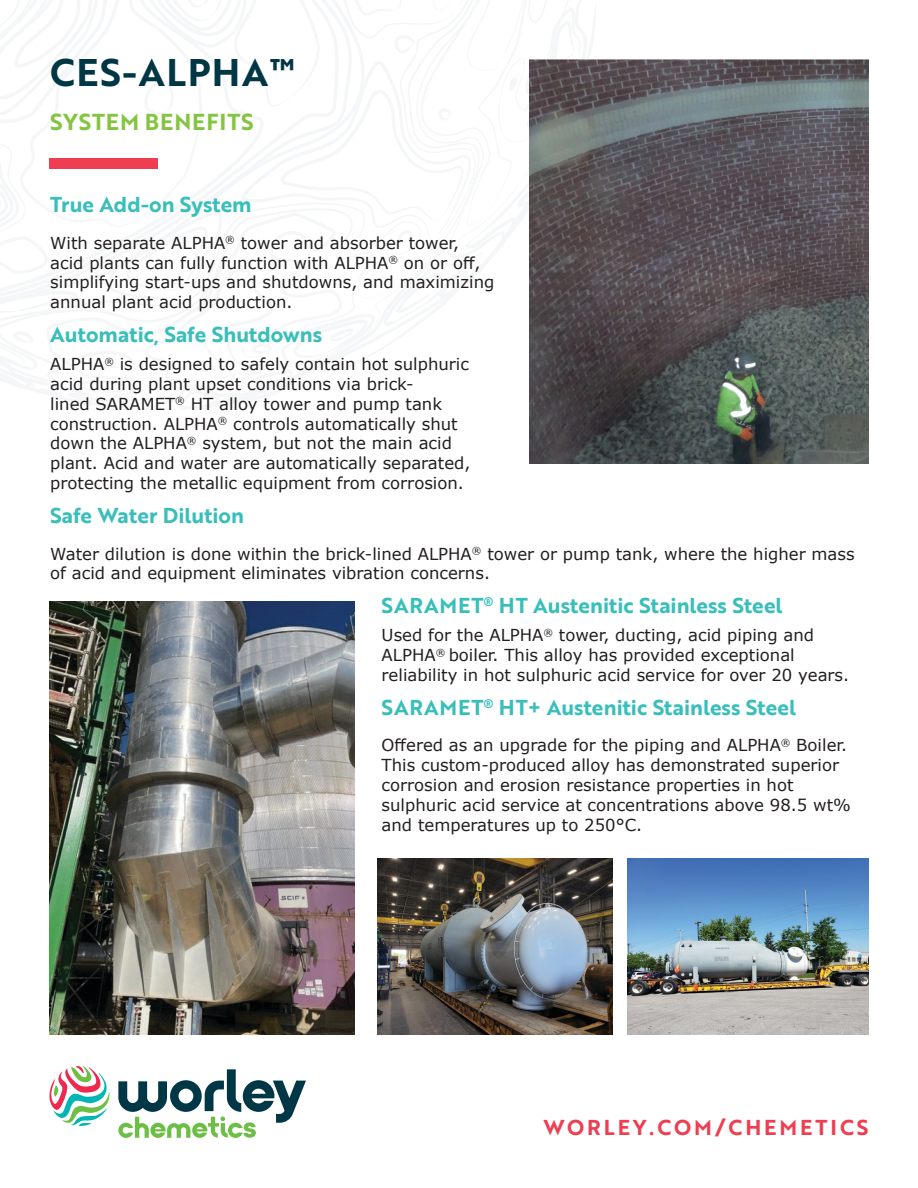
<style>
.page{position:relative;width:918px;height:1188px;background:#fff}
.page>*{position:absolute;margin:0;border:0;box-sizing:border-box;transform-origin:0 0}
.Medium_Headline_36_39{font:37.5px "Brother 1816 Bold";letter-spacing:.04em;color:#013645}
.Medium_Headline_36_39-2{font:22.5px "Brother 1816 Bold";letter-spacing:.04em;color:#85c441}
.Heading_Level_3{font:21px "Brother 1816 Bold";color:#38bebb}
.Bullet_level_1{font:21px "Brother 1816 Bold";color:#38bebb}
.t1{font:21px "Brother 1816 Bold";letter-spacing:.14em;color:#ef3d51}
.Bullet_level_1-2{font:16.5px/19.8px "Verdana";color:#231f20}
</style>
<div class="page">
<div style="left:49px;top:158px;width:108px;height:11px;background:#ef3d51"></div>
<svg style="left:50px;top:1066px;width:256px;height:72px"></svg>
<img style="left:529px;top:60px;width:340px;height:403px">
<img style="left:49px;top:602px;width:306px;height:432px">
<img style="left:378px;top:859px;width:234px;height:175px">
<img style="left:628px;top:859px;width:241px;height:175px">
<p class="Medium_Headline_36_39" style="left:50px;top:44px;width:246px">CES-ALPHA™</p>
<p class="Medium_Headline_36_39-2" style="left:50px;top:105px;width:205px">SYSTEM BENEFITS</p>
<p class="Heading_Level_3" style="left:50px;top:189px;width:203px">True Add-on System</p>
<p class="Bullet_level_1-2" style="left:50px;top:233px;width:446px">With separate ALPHA<sup>®</sup> tower and absorber tower, acid plants can fully function with ALPHA<sup>®</sup> on or off, simplifying start-ups and shutdowns, and maximizing annual plant acid production.</p>
<p class="Bullet_level_1" style="left:50px;top:318px;width:273px">Automatic, Safe Shutdowns</p>
<p class="Bullet_level_1-2" style="left:50px;top:354px;width:422px">ALPHA<sup>®</sup> is designed to safely contain hot sulphuric acid during plant upset conditions via brick-<br>lined SARAMET<sup>®</sup> HT alloy tower and pump tank construction. ALPHA<sup>®</sup> controls automatically shut down the ALPHA<sup>®</sup> system, but not the main acid plant. Acid and water are automatically separated, protecting the metallic equipment from corrosion.</p>
<p class="Heading_Level_3" style="left:50px;top:499px;width:195px">Safe Water Dilution</p>
<p class="Bullet_level_1-2" style="left:50px;top:543px;width:806px">Water dilution is done within the brick-lined ALPHA<sup>®</sup> tower or pump tank, where the higher mass of acid and equipment eliminates vibration concerns.</p>
<p class="Bullet_level_1" style="left:382px;top:590px;width:403px">SARAMET<sup>®</sup> HT Austenitic Stainless Steel</p>
<p class="Bullet_level_1-2" style="left:382px;top:625px;width:469px">Used for the ALPHA<sup>®</sup> tower, ducting, acid piping and<br>ALPHA<sup>®</sup> boiler. This alloy has provided exceptional reliability in hot sulphuric acid service for over 20 years.</p>
<p class="Heading_Level_3" style="left:382px;top:691px;width:416px">SARAMET<sup>®</sup> HT+ Austenitic Stainless Steel</p>
<p class="Bullet_level_1-2" style="left:382px;top:735px;width:471px">Offered as an upgrade for the piping and ALPHA<sup>®</sup> Boiler.<br>This custom-produced alloy has demonstrated superior corrosion and erosion resistance properties in hot sulphuric acid service at concentrations above 98.5 wt% and temperatures up to 250°C.</p>
<p class="t1" style="left:543px;top:1112px;width:327px">WORLEY.COM/CHEMETICS</p>
</div>
